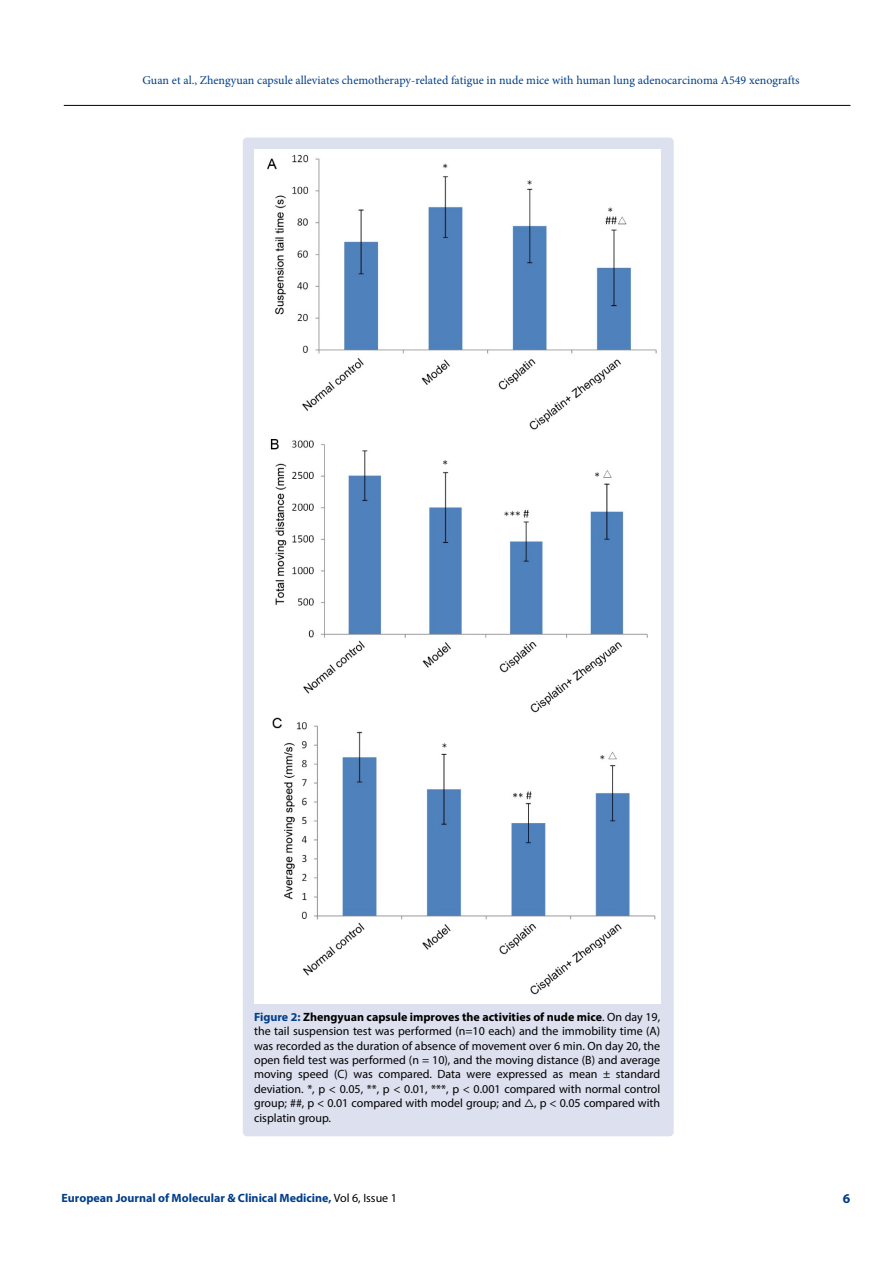
<style>
.page{position:relative;width:893px;height:1263px;background:#fff}
.page>*{position:absolute;margin:0;border:0;box-sizing:border-box;transform-origin:0 0}
.t1{font:700 13.5px "Myriad Pro";color:#003e88}
.t2{font:12px/14.4px "Myriad Pro";color:#000;text-align:justify}
.t3{font:12px "Minion Pro";color:#003e88}
.t4{font:700 12px "Myriad Pro";color:#003e88}
.s1{font-weight:700;color:#003e88}
.s2{font-weight:700}
.s3{font-family:"Cambria"}
.s4{font-weight:400;color:#000}
</style>
<div class="page">
<hr style="left:64px;top:105px;width:786px;height:1px;background:#000">
<div style="left:243px;top:138px;width:431px;height:998px;background:#dde0ef;border-radius:4px"></div>
<img style="left:254px;top:150px;width:406px;height:853px">
<div style="left:258px;top:157px;width:8px;height:15px;background:#fff"></div>
<div style="left:256px;top:434px;width:13px;height:19px;background:#fff"></div>
<div style="left:261px;top:714px;width:11px;height:15px;background:#fff"></div>
<p class="t3" style="left:142px;top:72px;width:659px">Guan et al., Zhengyuan capsule alleviates chemotherapy-related fatigue in nude mice with human lung adenocarcinoma A549 xenografts</p>
<p class="t2" style="left:254px;top:1009px;width:408px"><span class="s1">Figure 2:</span> <span class="s2">Zhengyuan capsule improves the activities of nude mice</span>. On day 19, the tail suspension test was performed (n=10 each) and the immobility time (A) was recorded as the duration of absence of movement over 6 min. On day 20, the open field test was performed (n = 10), and the moving distance (B) and average moving speed (C) was compared. Data were expressed as mean ± standard deviation. *, p &lt; 0.05, **, p &lt; 0.01, ***, p &lt; 0.001 compared with normal control group; ##, p &lt; 0.01 compared with model group; and <span class="s3">△</span>, p &lt; 0.05 compared with cisplatin group.</p>
<p class="t4" style="left:62px;top:1190px;width:337px">European Journal of Molecular &amp; Clinical Medicine, <span class="s4">Vol 6, Issue 1</span></p>
<p class="t1" style="left:843px;top:1189px;width:9px">6</p>
</div>
